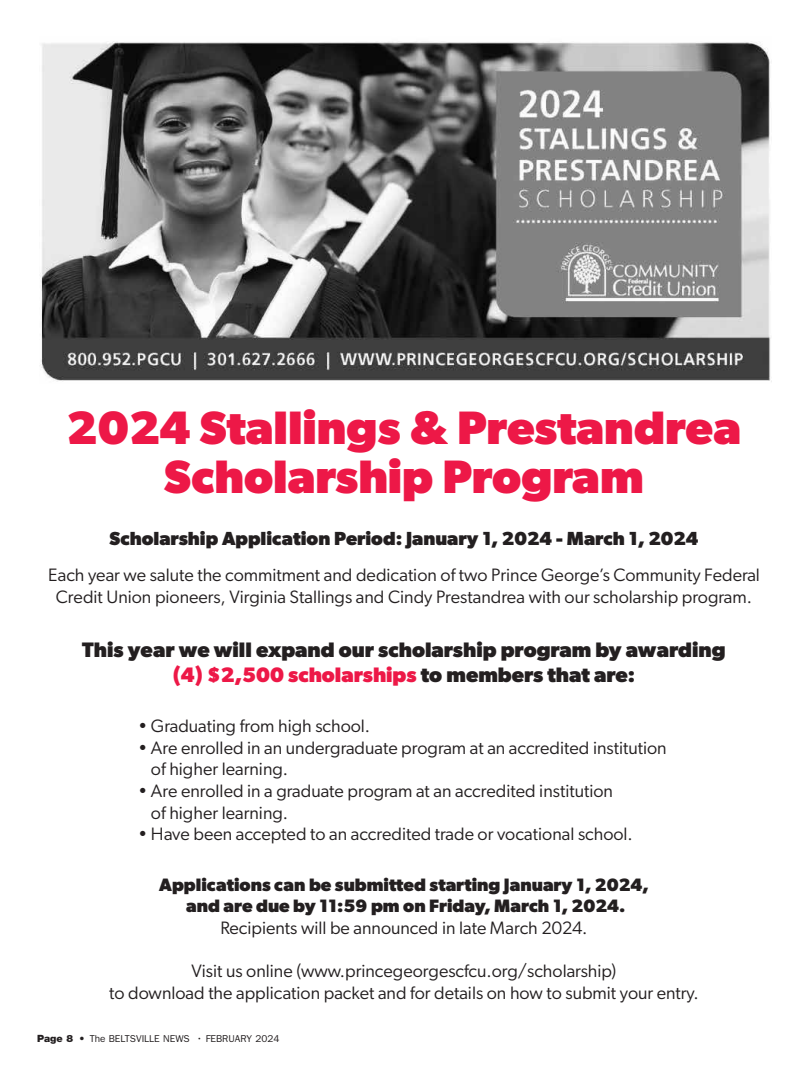
<style>
.page{position:relative;width:810px;height:1080px;background:#fff}
.page>*{position:absolute;margin:0;border:0;box-sizing:border-box;transform-origin:0 0}
.t1{font:700 47px/49px "Gibson";color:#ed1847;text-align:center}
.t2{font:700 21px/25.2px "Gibson";color:#231f20;text-align:center}
.t3{font:700 19px "Gibson";color:#231f20}
.t4{font:18px/21.6px "Gibson";color:#231f20;text-align:center}
.t5{font:700 18px/21.6px "Gibson";color:#231f20;text-align:center}
.t6{font:10px "ITC Franklin Gothic Std";color:#231f20}
.s1{color:#ed1847}
.s2{font-family:"Helvetica Neue LT Std";font-weight:900}
.s3{font-family:"Helvetica Neue LT Std";font-weight:300;font-stretch:condensed}
</style>
<div class="page">
<img style="left:41px;top:41px;width:731px;height:341px">
<h1 class="t1" style="left:67px;top:403px;width:676px">2024 Stallings &amp; Prestandrea<br>Scholarship Program</h1>
<p class="t3" style="left:109px;top:527px;width:591px">Scholarship Application Period: January 1, 2024 - March 1, 2024</p>
<p class="t4" style="left:48px;top:564px;width:713px">Each year we salute the commitment and dedication of two Prince George’s Community Federal<br>Credit Union pioneers, Virginia Stallings and Cindy Prestandrea with our scholarship program.</p>
<p class="t2" style="left:82px;top:636px;width:645px">This year we will expand our scholarship program by awarding <span class="s1">(4) $2,500 scholarships</span> to members that are:</p>
<p class="t4" style="left:138px;top:715px;width:234px">• Graduating from high school.</p>
<p class="t4" style="left:151px;top:737px;width:517px;text-align:left;text-indent:-13px">• Are enrolled in an undergraduate program at an accredited institution of higher learning.</p>
<p class="t4" style="left:151px;top:780px;width:464px;text-align:left;text-indent:-13px">• Are enrolled in a graduate program at an accredited institution of higher learning.</p>
<p class="t4" style="left:138px;top:823px;width:496px">• Have been accepted to an accredited trade or vocational school.</p>
<p class="t5" style="left:159px;top:873px;width:491px">Applications can be submitted starting January 1, 2024, and are due by 11:59 pm on Friday, March 1, 2024.</p>
<p class="t4" style="left:220px;top:917px;width:369px">Recipients will be announced in late March 2024.</p>
<p class="t4" style="left:109px;top:960px;width:591px">Visit us online (www.princegeorgescfcu.org/scholarship)<br>to download the application packet and for details on how to submit your entry.</p>
<p class="t6" style="left:37px;top:1033px;width:244px"><span class="s2">Page 8</span> <span class="s3">•</span> The BELTSVILLE NEWS • FEBRUARY 2024</p>
</div>
